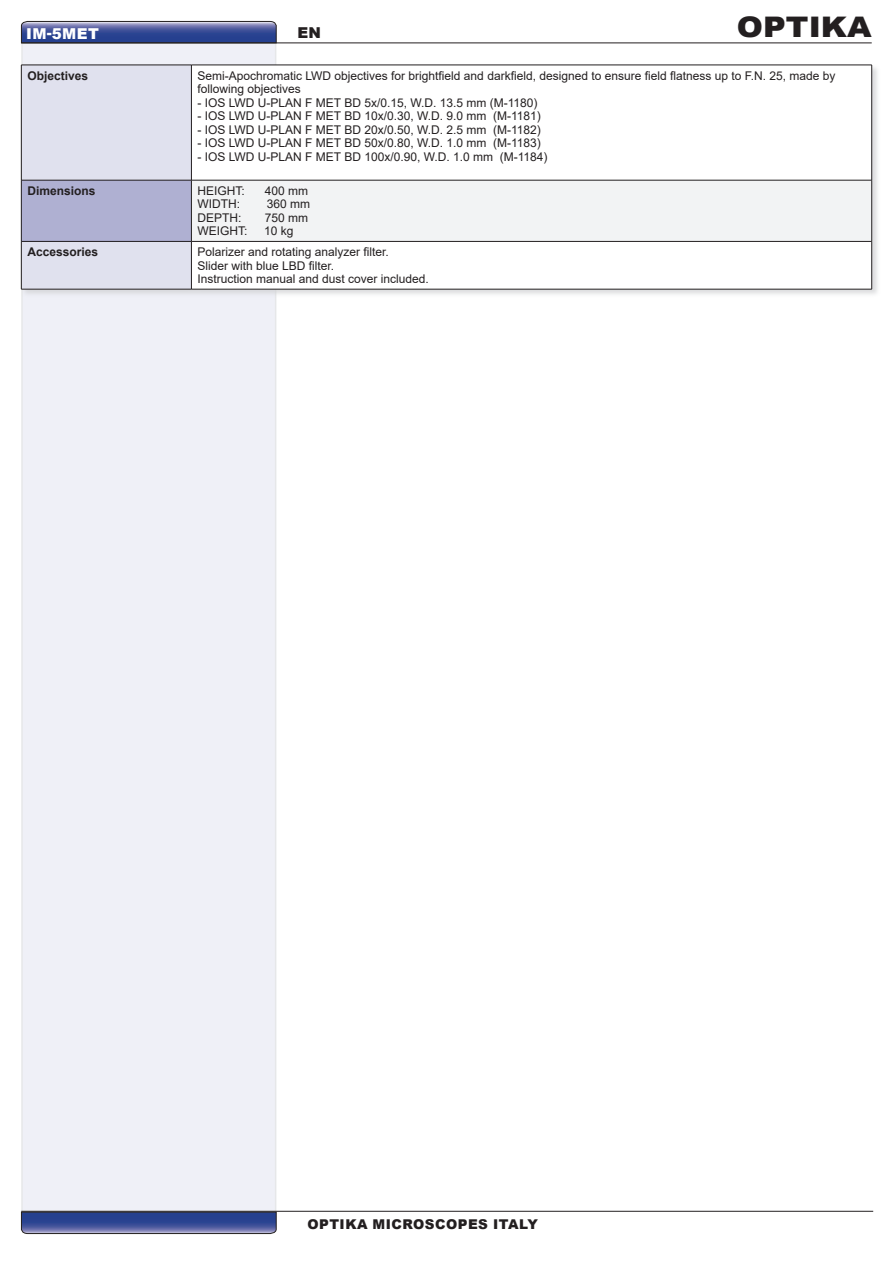
<style>
.page{position:relative;width:893px;height:1263px;background:#fff}
.page>*{position:absolute;margin:0;border:0;box-sizing:border-box;transform-origin:0 0}
.t1{font:900 28.35px "Arial";color:#231f20;scale:1.11 1}
.t2{font:900 15px "Arial";letter-spacing:.035em;color:#fff}
.t3{font:900 15px "Arial";color:#231f20}
.t4{font:900 13.5px "Arial";letter-spacing:.035em;color:#231f20}
.t5{font:12px/13.5px "Arial";color:#231f20}
.t6{font:700 12px "Arial";color:#231f20}
</style>
<div class="page">
<div style="left:21px;top:42px;width:255px;height:1171px;background:#eff0f7;border:2px solid #e6e7e9"></div>
<svg style="left:21px;top:21px;width:256px;height:22px;background:#4b5996"></svg>
<hr style="left:21px;top:43px;width:851px;height:1px;background:#231f20">
<div style="left:21px;top:64px;width:860px;height:234px;background:#d1d2d4;opacity:.75"></div>
<div style="left:22px;top:66px;width:169px;height:223px;background:#e0e1ee"></div>
<svg style="left:192px;top:66px;width:679px;height:223px"></svg>
<div style="left:21px;top:180px;width:170px;height:61px;background:#afb0d2"></div>
<div style="left:191px;top:180px;width:681px;height:61px;background:#f2f3f4"></div>
<hr style="left:21px;top:65px;width:170px;height:1px;background:#231f20">
<hr style="left:21px;top:65px;width:1px;height:115px;background:#231f20">
<hr style="left:191px;top:65px;width:681px;height:1px;background:#231f20">
<hr style="left:191px;top:65px;width:1px;height:115px;background:#231f20">
<hr style="left:871px;top:65px;width:1px;height:115px;background:#231f20">
<hr style="left:21px;top:180px;width:170px;height:1px;background:#231f20">
<hr style="left:21px;top:180px;width:1px;height:61px;background:#231f20">
<hr style="left:191px;top:180px;width:681px;height:1px;background:#231f20">
<hr style="left:191px;top:180px;width:1px;height:61px;background:#231f20">
<hr style="left:871px;top:180px;width:1px;height:61px;background:#231f20">
<hr style="left:21px;top:241px;width:170px;height:1px;background:#231f20">
<hr style="left:21px;top:241px;width:1px;height:48px;background:#231f20">
<hr style="left:191px;top:241px;width:681px;height:1px;background:#231f20">
<hr style="left:191px;top:241px;width:1px;height:48px;background:#231f20">
<hr style="left:871px;top:241px;width:1px;height:48px;background:#231f20">
<hr style="left:21px;top:289px;width:170px;height:1px;background:#231f20">
<hr style="left:191px;top:289px;width:681px;height:1px;background:#231f20">
<hr style="left:21px;top:1211px;width:852px;height:1px;background:#231f20">
<svg style="left:21px;top:1212px;width:256px;height:22px;background:#435393"></svg>
<p class="t2" style="left:26px;top:23px;width:74px">IM-5MET</p>
<p class="t3" style="left:298px;top:21px;width:25px">EN</p>
<p class="t1" style="left:737px;top:7px;width:123px">OPTIKA</p>
<p class="t6" style="left:27px;top:67px;width:62px">Objectives</p>
<p class="t5" style="left:197px;top:69px;width:640px">Semi-Apochromatic LWD objectives for brightfield and darkfield, designed to ensure field flatness up to F.N. 25, made by following objectives</p>
<p class="t5" style="left:197px;top:96px;width:342px">- IOS LWD U-PLAN F MET BD 5x/0.15, W.D. 13.5 mm (M-1180)</p>
<p class="t5" style="left:197px;top:109px;width:345px">- IOS LWD U-PLAN F MET BD 10x/0.30, W.D. 9.0 mm (M-1181)</p>
<p class="t5" style="left:197px;top:123px;width:345px">- IOS LWD U-PLAN F MET BD 20x/0.50, W.D. 2.5 mm (M-1182)</p>
<p class="t5" style="left:197px;top:136px;width:345px">- IOS LWD U-PLAN F MET BD 50x/0.80, W.D. 1.0 mm (M-1183)</p>
<p class="t5" style="left:197px;top:150px;width:352px">- IOS LWD U-PLAN F MET BD 100x/0.90, W.D. 1.0 mm (M-1184)</p>
<p class="t6" style="left:27px;top:182px;width:70px">Dimensions</p>
<p class="t5" style="left:197px;top:184px;width:49px">HEIGHT:</p>
<p class="t5" style="left:265px;top:184px;width:45px">400 mm</p>
<p class="t5" style="left:197px;top:197px;width:44px">WIDTH:</p>
<p class="t5" style="left:267px;top:197px;width:45px">360 mm</p>
<p class="t5" style="left:197px;top:211px;width:46px">DEPTH:</p>
<p class="t5" style="left:265px;top:211px;width:45px">750 mm</p>
<p class="t5" style="left:197px;top:224px;width:52px">WEIGHT:</p>
<p class="t5" style="left:264px;top:224px;width:31px">10 kg</p>
<p class="t6" style="left:27px;top:243px;width:72px">Accessories</p>
<p class="t5" style="left:197px;top:245px;width:193px">Polarizer and rotating analyzer filter.</p>
<p class="t5" style="left:197px;top:259px;width:138px">Slider with blue LBD filter.</p>
<p class="t5" style="left:197px;top:272px;width:233px">Instruction manual and dust cover included.</p>
<p class="t4" style="left:307px;top:1214px;width:232px">OPTIKA MICROSCOPES ITALY</p>
</div>
